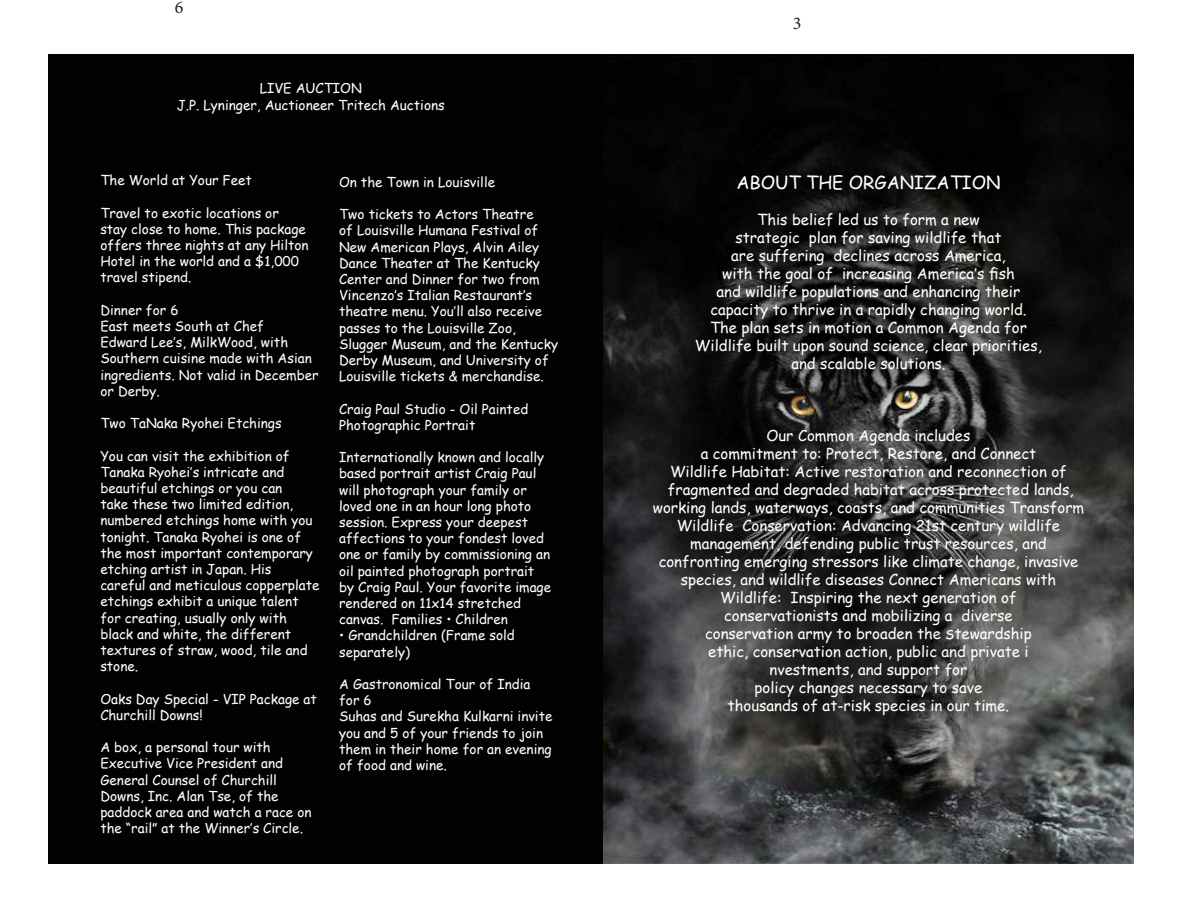
<style>
.page{position:relative;width:1188px;height:918px;background:#fff}
.page>*{position:absolute;margin:0;border:0;box-sizing:border-box;transform-origin:0 0}
.t1{font:18px "Comic Sans MS";color:#fff}
.t2{font:18px "Minion Pro";color:#231f20}
.t3{font:15px/18px "Comic Sans MS";color:#fff;text-align:center}
.t4{font:13.5px/16.2px "Comic Sans MS";color:#fff}
</style>
<div class="page">
<div style="left:49px;top:54px;width:1085px;height:810px;background:#020202"></div>
<img style="left:603px;top:142px;width:531px;height:721px">
<p class="t2" style="left:175px;top:-5px;width:10px">6</p>
<p class="t4" style="left:260px;top:80px;width:104px">LIVE AUCTION</p>
<p class="t4" style="left:177px;top:96px;width:270px">J.P. Lyninger, Auctioneer Tritech Auctions</p>
<p class="t4" style="left:100px;top:172px;width:153px">The World at Your Feet</p>
<p class="t4" style="left:100px;top:204px;width:210px">Travel to exotic locations or stay close to home. This package offers three nights at any Hilton<br>Hotel in the world and a $1,000 travel stipend.</p>
<p class="t4" style="left:100px;top:301px;width:80px">Dinner for 6</p>
<p class="t4" style="left:100px;top:318px;width:220px">East meets South at Chef<br>Edward Lee’s, MilkWood, with<br>Southern cuisine made with Asian ingredients. Not valid in December or Derby.</p>
<p class="t4" style="left:100px;top:415px;width:183px">Two TaNaka Ryohei Etchings</p>
<p class="t4" style="left:100px;top:447px;width:221px">You can visit the exhibition of<br>Tanaka Ryohei’s intricate and beautiful etchings or you can<br>take these two limited edition, numbered etchings home with you tonight. Tanaka Ryohei is one of the most important contemporary etching artist in Japan. His careful and meticulous copperplate etchings exhibit a unique talent for creating, usually only with black and white, the different textures of straw, wood, tile and stone.</p>
<p class="t4" style="left:100px;top:690px;width:218px">Oaks Day Special - VIP Package at<br>Churchill Downs!</p>
<p class="t4" style="left:100px;top:739px;width:213px">A box, a personal tour with<br>Executive Vice President and<br>General Counsel of Churchill<br>Downs, Inc. Alan Tse, of the paddock area and watch a race on the “rail” at the Winner’s Circle.</p>
<p class="t4" style="left:339px;top:173px;width:158px">On the Town in Louisville</p>
<p class="t4" style="left:339px;top:206px;width:221px">Two tickets to Actors Theatre<br>of Louisville Humana Festival of<br>New American Plays, Alvin Ailey<br>Dance Theater at The Kentucky<br>Center and Dinner for two from<br>Vincenzo’s Italian Restaurant’s theatre menu. You’ll also receive passes to the Louisville Zoo,<br>Slugger Museum, and the Kentucky<br>Derby Museum, and University of<br>Louisville tickets &amp; merchandise.</p>
<p class="t4" style="left:339px;top:400px;width:191px">Craig Paul Studio - Oil Painted<br>Photographic Portrait</p>
<p class="t4" style="left:339px;top:449px;width:214px">Internationally known and locally based portrait artist Craig Paul will photograph your family or loved one in an hour long photo session. Express your deepest affections to your fondest loved one or family by commissioning an oil painted photograph portrait by Craig Paul. Your favorite image rendered on 11x14 stretched canvas. Families • Children</p>
<p class="t4" style="left:339px;top:627px;width:177px">• Grandchildren (Frame sold separately)</p>
<p class="t4" style="left:339px;top:676px;width:193px">A Gastronomical Tour of India for 6</p>
<p class="t4" style="left:339px;top:708px;width:215px">Suhas and Surekha Kulkarni invite you and 5 of your friends to join them in their home for an evening of food and wine.</p>
<p class="t2" style="left:793px;top:11px;width:10px">3</p>
<p class="t1" style="left:736px;top:169px;width:266px">ABOUT THE ORGANIZATION</p>
<p class="t3" style="left:757px;top:210px;width:224px">This belief led us to form a new</p>
<p class="t3" style="left:736px;top:228px;width:267px">strategic plan for saving wildlife that</p>
<p class="t3" style="left:731px;top:246px;width:276px">are suffering declines across America,</p>
<p class="t3" style="left:722px;top:264px;width:294px">with the goal of increasing America’s fish</p>
<p class="t3" style="left:717px;top:282px;width:305px">and wildlife populations and enhancing their</p>
<p class="t3" style="left:710px;top:300px;width:318px">capacity to thrive in a rapidly changing world.</p>
<p class="t3" style="left:710px;top:318px;width:318px">The plan sets in motion a Common Agenda for</p>
<p class="t3" style="left:695px;top:336px;width:348px">Wildlife built upon sound science, clear priorities,</p>
<p class="t3" style="left:791px;top:354px;width:156px">and scalable solutions.</p>
<p class="t3" style="left:767px;top:426px;width:205px">Our Common Agenda includes</p>
<p class="t3" style="left:701px;top:444px;width:337px">a commitment to: Protect, Restore, and Connect</p>
<p class="t3" style="left:670px;top:462px;width:398px">Wildlife Habitat: Active restoration and reconnection of</p>
<p class="t3" style="left:653px;top:480px;width:433px">fragmented and degraded habitat across protected lands, working lands, waterways, coasts, and communities Transform<br>Wildlife Conservation: Advancing 21st century wildlife</p>
<p class="t3" style="left:690px;top:534px;width:358px">management, defending public trust resources, and</p>
<p class="t3" style="left:659px;top:552px;width:421px">confronting emerging stressors like climate change, invasive species, and wildlife diseases Connect Americans with</p>
<p class="t3" style="left:720px;top:588px;width:298px">Wildlife: Inspiring the next generation of</p>
<p class="t3" style="left:724px;top:606px;width:290px">conservationists and mobilizing a diverse</p>
<p class="t3" style="left:705px;top:624px;width:328px">conservation army to broaden the stewardship</p>
<p class="t3" style="left:708px;top:642px;width:322px">ethic, conservation action, public and private i</p>
<p class="t3" style="left:770px;top:660px;width:199px">nvestments, and support for</p>
<p class="t3" style="left:755px;top:678px;width:229px">policy changes necessary to save</p>
<p class="t3" style="left:728px;top:696px;width:283px">thousands of at-risk species in our time.</p>
</div>
